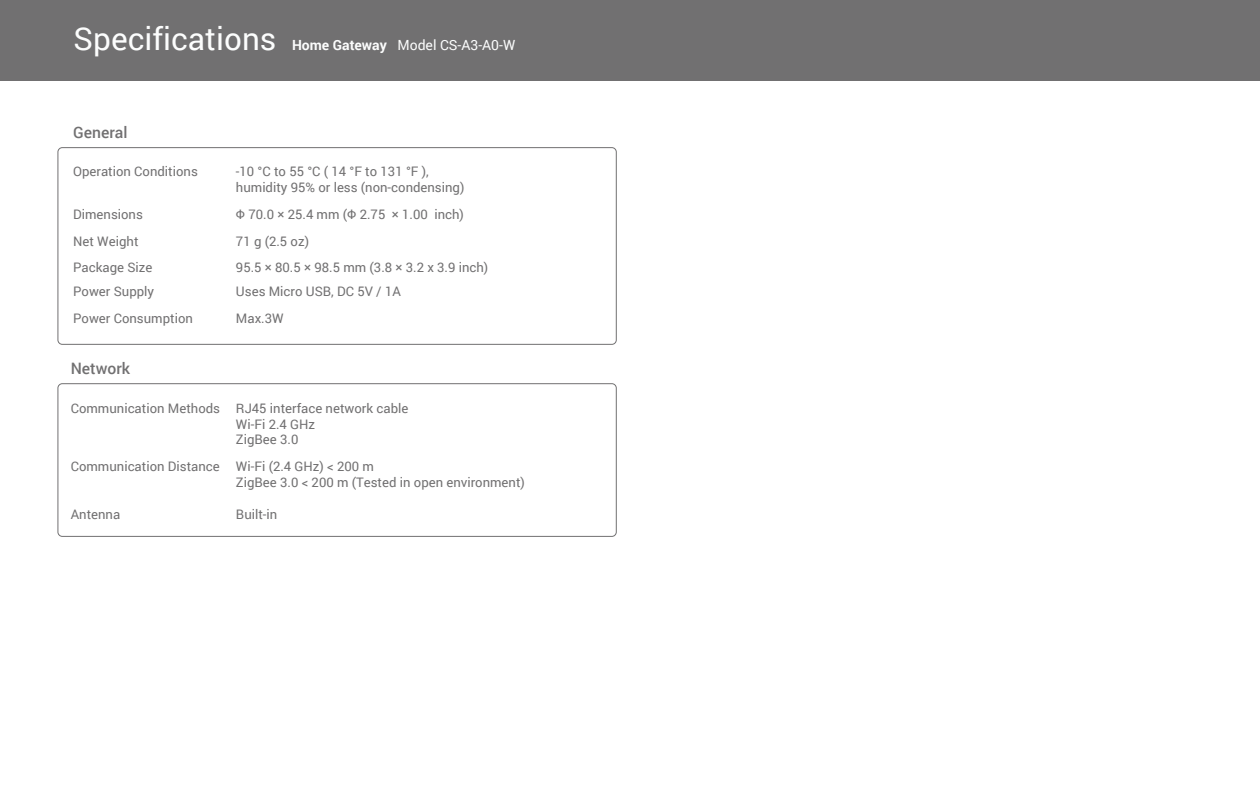
<style>
.page{position:relative;width:1260px;height:788px;background:#fff}
.page>*{position:absolute;margin:0;border:0;box-sizing:border-box;transform-origin:0 0}
.t1{font:31.5px "Roboto";color:#fcfdfd}
.t2{font:500 15.75px "Roboto";color:#717071}
.t3{font:14px "Roboto";color:#fcfdfd}
.t4{font:13.12px/15.8px "Roboto";color:#717071}
.s1{font-weight:700}
</style>
<div class="page">
<div style="left:0;top:0;width:1260px;height:80px;background:#717071"></div>
<div style="left:57px;top:383px;width:560px;height:153px;border:1px solid #717071;border-radius:4px"></div>
<div style="left:57px;top:147px;width:560px;height:198px;border:1px solid #717071;border-radius:4px"></div>
<h1 class="t1" style="left:74px;top:17px;width:204px">Specifications</h1>
<p class="t3" style="left:292px;top:35px;width:225px"><span class="s1">Home Gateway</span> Model CS-A3-A0-W</p>
<p class="t2" style="left:73px;top:121px;width:56px">General</p>
<p class="t4" style="left:73px;top:163px;width:126px">Operation Conditions</p>
<p class="t4" style="left:236px;top:163px;width:230px">-10 °C to 55 °C ( 14 °F to 131 °F ), humidity 95% or less (non-condensing)</p>
<p class="t4" style="left:73px;top:206px;width:71px">Dimensions</p>
<p class="t4" style="left:236px;top:206px;width:230px">Φ 70.0 × 25.4 mm (Φ 2.75 × 1.00 inch)</p>
<p class="t4" style="left:73px;top:233px;width:67px">Net Weight</p>
<p class="t4" style="left:236px;top:233px;width:75px">71 g (2.5 oz)</p>
<p class="t4" style="left:73px;top:259px;width:81px">Package Size</p>
<p class="t4" style="left:236px;top:259px;width:254px">95.5 × 80.5 × 98.5 mm (3.8 × 3.2 x 3.9 inch)</p>
<p class="t4" style="left:73px;top:283px;width:82px">Power Supply</p>
<p class="t4" style="left:236px;top:283px;width:166px">Uses Micro USB, DC 5V / 1A</p>
<p class="t4" style="left:73px;top:310px;width:121px">Power Consumption</p>
<p class="t4" style="left:236px;top:310px;width:49px">Max.3W</p>
<p class="t2" style="left:71px;top:358px;width:61px">Network</p>
<p class="t4" style="left:236px;top:400px;width:174px;text-indent:-165px">Communication Methods RJ45 interface network cable<br>Wi-Fi 2.4 GHz<br>ZigBee 3.0</p>
<p class="t4" style="left:236px;top:458px;width:291px;text-indent:-165px">Communication Distance Wi-Fi (2.4 GHz) &lt; 200 m<br>ZigBee 3.0 &lt; 200 m (Tested in open environment)</p>
<p class="t4" style="left:71px;top:505px;width:51px">Antenna</p>
<p class="t4" style="left:236px;top:505px;width:43px">Built-in</p>
</div>
